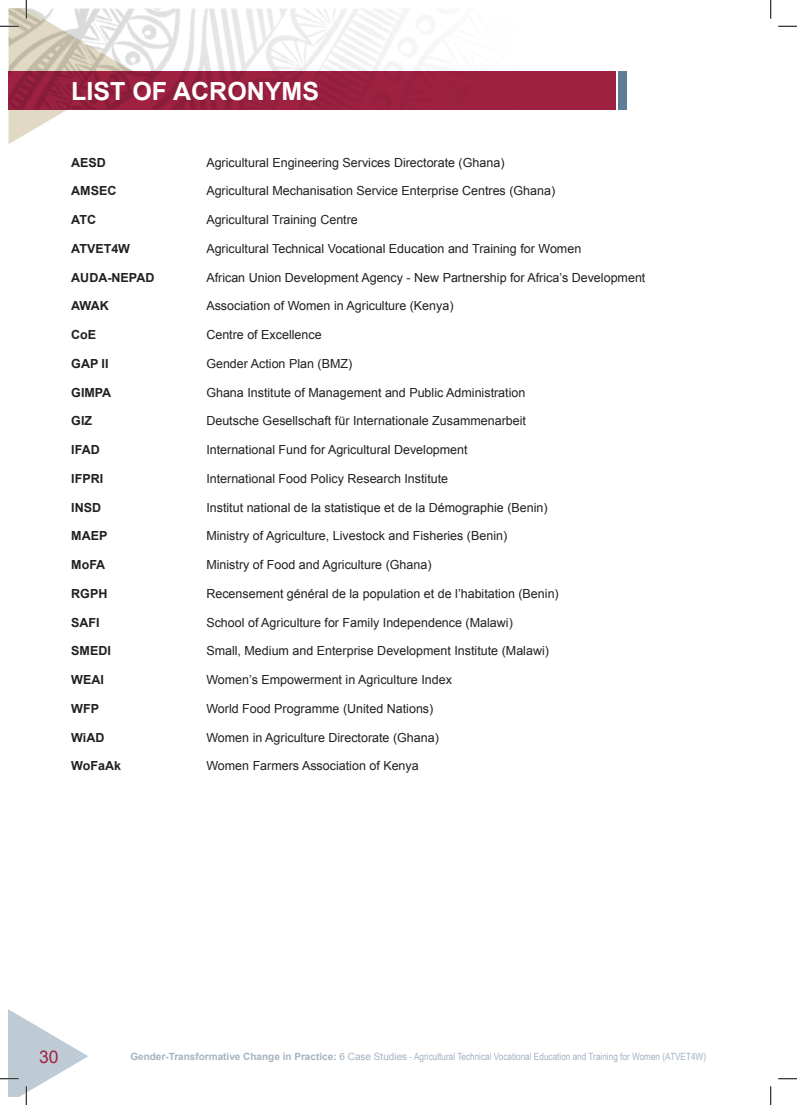
<style>
.page{position:relative;width:797px;height:1105px;background:#fff}
.page>*{position:absolute;margin:0;border:0;box-sizing:border-box;transform-origin:0 0}
.t1{font:700 25px "Arial";color:#fff}
.t2{font:17.5px "Arial";color:#9e2142}
.t3{font:12.5px "Arial";color:#231f20}
.t4{font:700 12.5px "Arial";color:#231f20}
.t5{font:10px "Arial Narrow";color:#a5b3c1}
.s1{font-family:"Arial";font-weight:700}
.s2{font-family:"Arial"}
</style>
<div class="page">
<div style="left:9px;top:71px;width:607px;height:38px;background:#9e2142"></div>
<img style="left:133px;top:9px;width:271px;height:100px">
<div style="left:618px;top:71px;width:8px;height:39px;background:#5d7e96"></div>
<svg style="left:778px;top:25px;width:19px;height:2px"></svg>
<svg style="left:778px;top:1078px;width:19px;height:1px"></svg>
<svg style="left:0;top:0;width:133px;height:144px"></svg>
<svg style="left:0;top:1009px;width:88px;height:96px"></svg>
<svg style="left:770px;top:0;width:1px;height:19px"></svg>
<svg style="left:770px;top:1086px;width:1px;height:19px"></svg>
<p class="t1" style="left:71px;top:75px;width:249px">LIST OF ACRONYMS</p>
<p class="t4" style="left:71px;top:154px;width:36px">AESD</p>
<p class="t3" style="left:206px;top:154px;width:300px">Agricultural Engineering Services Directorate (Ghana)</p>
<p class="t4" style="left:71px;top:183px;width:47px">AMSEC</p>
<p class="t3" style="left:206px;top:183px;width:350px">Agricultural Mechanisation Service Enterprise Centres (Ghana)</p>
<p class="t4" style="left:71px;top:211px;width:26px">ATC</p>
<p class="t3" style="left:206px;top:211px;width:153px">Agricultural Training Centre</p>
<p class="t4" style="left:71px;top:240px;width:60px">ATVET4W</p>
<p class="t3" style="left:206px;top:240px;width:376px">Agricultural Technical Vocational Education and Training for Women</p>
<p class="t4" style="left:71px;top:269px;width:85px">AUDA-NEPAD</p>
<p class="t3" style="left:206px;top:269px;width:440px">African Union Development Agency - New Partnership for Africa’s Development</p>
<p class="t4" style="left:71px;top:298px;width:39px">AWAK</p>
<p class="t3" style="left:206px;top:298px;width:249px">Association of Women in Agriculture (Kenya)</p>
<p class="t4" style="left:71px;top:326px;width:26px">CoE</p>
<p class="t3" style="left:206px;top:326px;width:117px">Centre of Excellence</p>
<p class="t4" style="left:71px;top:355px;width:39px">GAP II</p>
<p class="t3" style="left:206px;top:355px;width:147px">Gender Action Plan (BMZ)</p>
<p class="t4" style="left:71px;top:384px;width:42px">GIMPA</p>
<p class="t3" style="left:206px;top:384px;width:320px">Ghana Institute of Management and Public Administration</p>
<p class="t4" style="left:71px;top:413px;width:22px">GIZ</p>
<p class="t3" style="left:206px;top:413px;width:321px">Deutsche Gesellschaft für Internationale Zusammenarbeit</p>
<p class="t4" style="left:71px;top:441px;width:30px">IFAD</p>
<p class="t3" style="left:206px;top:441px;width:263px">International Fund for Agricultural Development</p>
<p class="t4" style="left:71px;top:470px;width:33px">IFPRI</p>
<p class="t3" style="left:206px;top:470px;width:243px">International Food Policy Research Institute</p>
<p class="t4" style="left:71px;top:499px;width:31px">INSD</p>
<p class="t3" style="left:206px;top:499px;width:343px">Institut national de la statistique et de la Démographie (Benin)</p>
<p class="t4" style="left:71px;top:528px;width:38px">MAEP</p>
<p class="t3" style="left:206px;top:528px;width:302px">Ministry of Agriculture, Livestock and Fisheries (Benin)</p>
<p class="t4" style="left:71px;top:556px;width:36px">MoFA</p>
<p class="t3" style="left:206px;top:556px;width:227px">Ministry of Food and Agriculture (Ghana)</p>
<p class="t4" style="left:71px;top:585px;width:38px">RGPH</p>
<p class="t3" style="left:206px;top:585px;width:354px">Recensement général de la population et de l’habitation (Benin)</p>
<p class="t4" style="left:71px;top:614px;width:30px">SAFI</p>
<p class="t3" style="left:206px;top:614px;width:308px">School of Agriculture for Family Independence (Malawi)</p>
<p class="t4" style="left:71px;top:643px;width:41px">SMEDI</p>
<p class="t3" style="left:206px;top:643px;width:344px">Small, Medium and Enterprise Development Institute (Malawi)</p>
<p class="t4" style="left:71px;top:671px;width:34px">WEAI</p>
<p class="t3" style="left:206px;top:671px;width:247px">Women’s Empowerment in Agriculture Index</p>
<p class="t4" style="left:71px;top:700px;width:29px">WFP</p>
<p class="t3" style="left:206px;top:700px;width:228px">World Food Programme (United Nations)</p>
<p class="t4" style="left:71px;top:729px;width:35px">WiAD</p>
<p class="t3" style="left:206px;top:729px;width:234px">Women in Agriculture Directorate (Ghana)</p>
<p class="t4" style="left:71px;top:758px;width:51px">WoFaAk</p>
<p class="t3" style="left:206px;top:758px;width:214px">Women Farmers Association of Kenya</p>
<h2 class="t2" style="left:39px;top:1045px;width:21px">30</h2>
<p class="t5" style="left:130px;top:1049px;width:577px"><span class="s1">Gender-Transformative Change in Practice:</span> <span class="s2">6 Case Studies</span> - Agricultural Technical Vocational Education and Training for Women (ATVET4W)</p>
</div>
